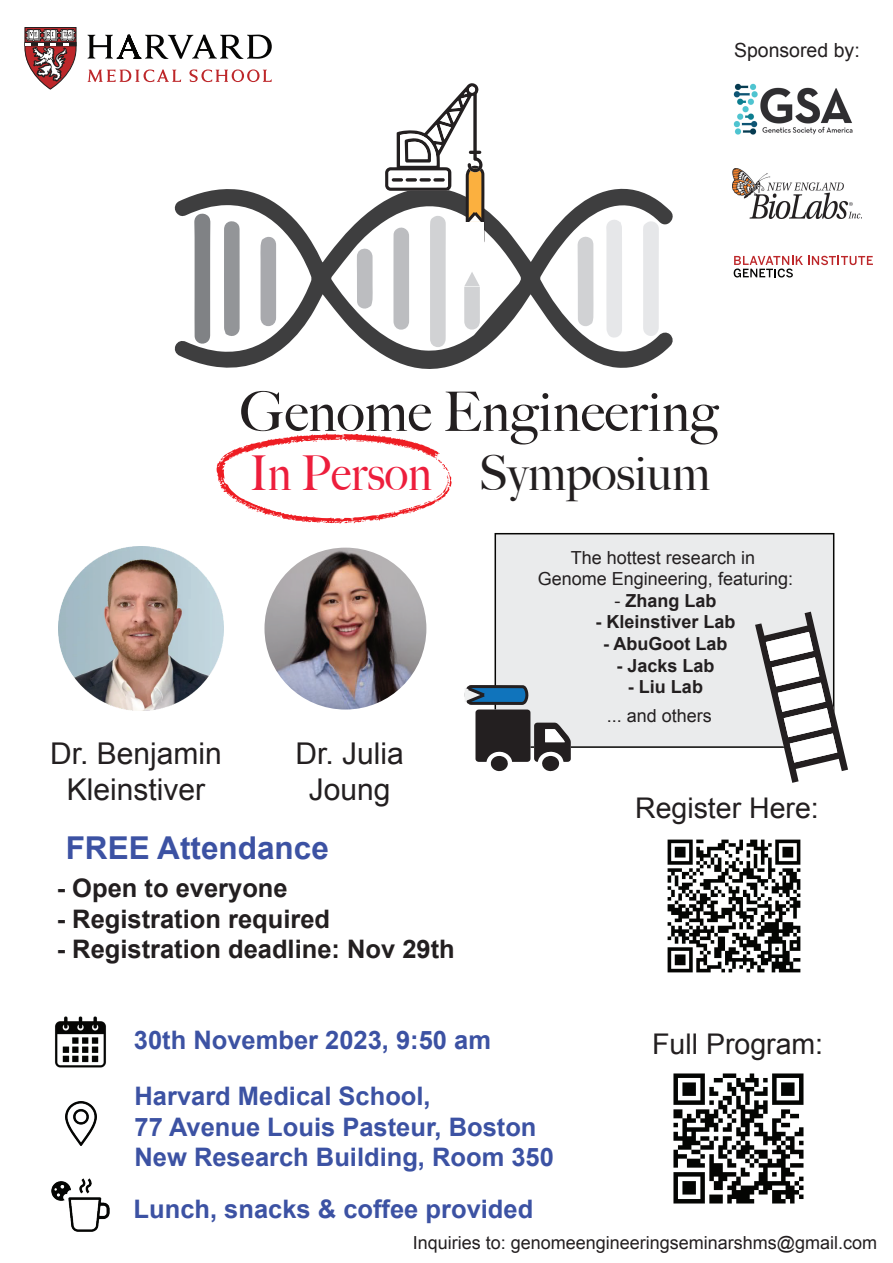
<style>
.page{position:relative;width:893px;height:1263px;background:#fff}
.page>*{position:absolute;margin:0;border:0;box-sizing:border-box;transform-origin:0 0}
.t1{font:500 54.45px "Big Caslon";color:#231f20}
.t2{font:500 48.15px "Big Caslon";color:#231f20}
.t3{font:700 31.5px "Arial";color:#3c52a3}
.t4{font:30px/36px "Arial";color:#231f20;text-align:center}
.t5{font:28.5px "Arial";color:#231f20}
.t6{font:700 25.5px/30.6px "Arial";color:#3c52a3}
.t7{font:700 25.5px "Arial";color:#231f20}
.t8{font:19.5px "Arial";color:#231f20}
.t9{font:18px/21.6px "Arial";color:#231f20;text-align:center}
.t10{font:700 18px "Arial";color:#231f20}
.s1{color:#ed1e3c}
.s2{font-weight:400}
</style>
<div class="page">
<svg style="left:174px;top:188px;width:499px;height:181px"></svg>
<svg style="left:194px;top:213px;width:16px;height:133px"></svg>
<svg style="left:606px;top:219px;width:16px;height:119px"></svg>
<svg style="left:224px;top:221px;width:16px;height:116px"></svg>
<div style="left:643px;top:221px;width:16px;height:117px;background:#e6e7e9"></div>
<svg style="left:578px;top:236px;width:15px;height:91px"></svg>
<svg style="left:260px;top:236px;width:16px;height:90px"></svg>
<svg style="left:357px;top:83px;width:131px;height:264px"></svg>
<img style="left:59px;top:546px;width:164px;height:165px">
<img style="left:52px;top:1178px;width:58px;height:53px">
<img style="left:65px;top:1101px;width:31px;height:44px">
<img style="left:55px;top:1016px;width:51px;height:52px">
<div style="left:495px;top:533px;width:339px;height:215px;background:#eaebec;border:2px solid #060604"></div>
<svg style="left:755px;top:612px;width:93px;height:171px"></svg>
<svg style="left:464px;top:683px;width:107px;height:88px"></svg>
<img style="left:667px;top:839px;width:134px;height:134px">
<img style="left:673px;top:1073px;width:131px;height:131px">
<img style="left:264px;top:548px;width:162px;height:161px;border-radius:81px">
<img style="left:733px;top:169px;width:129px;height:50px">
<svg style="left:88px;top:35px;width:184px;height:24px"></svg>
<svg style="left:88px;top:69px;width:184px;height:13px"></svg>
<svg style="left:24px;top:27px;width:53px;height:63px"></svg>
<svg style="left:734px;top:256px;width:139px;height:21px"></svg>
<img style="left:733px;top:83px;width:120px;height:52px">
<svg style="left:216px;top:434px;width:236px;height:90px"></svg>
<p class="t8" style="left:734px;top:37px;width:127px">Sponsored by:</p>
<h1 class="t1" style="left:240px;top:367px;width:480px">Genome Engineering</h1>
<h2 class="t2" style="left:250px;top:433px;width:462px"><span class="s1">In Person</span> Symposium</h2>
<p class="t4" style="left:50px;top:736px;width:173px">Dr. Benjamin<br>Kleinstiver</p>
<p class="t4" style="left:295px;top:736px;width:110px">Dr. Julia<br>Joung</p>
<p class="t3" style="left:66px;top:827px;width:265px">FREE Attendance</p>
<p class="t7" style="left:57px;top:871px;width:232px">- Open to everyone</p>
<p class="t7" style="left:57px;top:902px;width:275px">- Registration required</p>
<p class="t7" style="left:57px;top:933px;width:400px">- Registration deadline: Nov 29th</p>
<p class="t9" style="left:538px;top:547px;width:257px">The hottest research in<br>Genome Engineering, featuring:</p>
<p class="t10" style="left:614px;top:588px;width:104px"><span class="s2">-</span> Zhang Lab</p>
<p class="t10" style="left:595px;top:610px;width:142px">- Kleinstiver Lab</p>
<p class="t10" style="left:603px;top:632px;width:126px">- AbuGoot Lab</p>
<p class="t10" style="left:616px;top:653px;width:100px">- Jacks Lab</p>
<p class="t10" style="left:628px;top:675px;width:77px">- Liu Lab</p>
<p class="t9" style="left:607px;top:705px;width:107px">... and others</p>
<p class="t5" style="left:635px;top:789px;width:185px">Register Here:</p>
<p class="t6" style="left:134px;top:1026px;width:359px">30th November 2023, 9:50 am</p>
<p class="t5" style="left:652px;top:1026px;width:173px">Full Program:</p>
<p class="t6" style="left:135px;top:1082px;width:421px">Harvard Medical School,<br>77 Avenue Louis Pasteur, Boston<br>New Research Building, Room 350</p>
<p class="t6" style="left:134px;top:1194px;width:401px">Lunch, snacks &amp; coffee provided</p>
<p class="t9" style="left:413px;top:1232px;width:466px">Inquiries to: genomeengineeringseminarshms@gmail.com</p>
</div>
